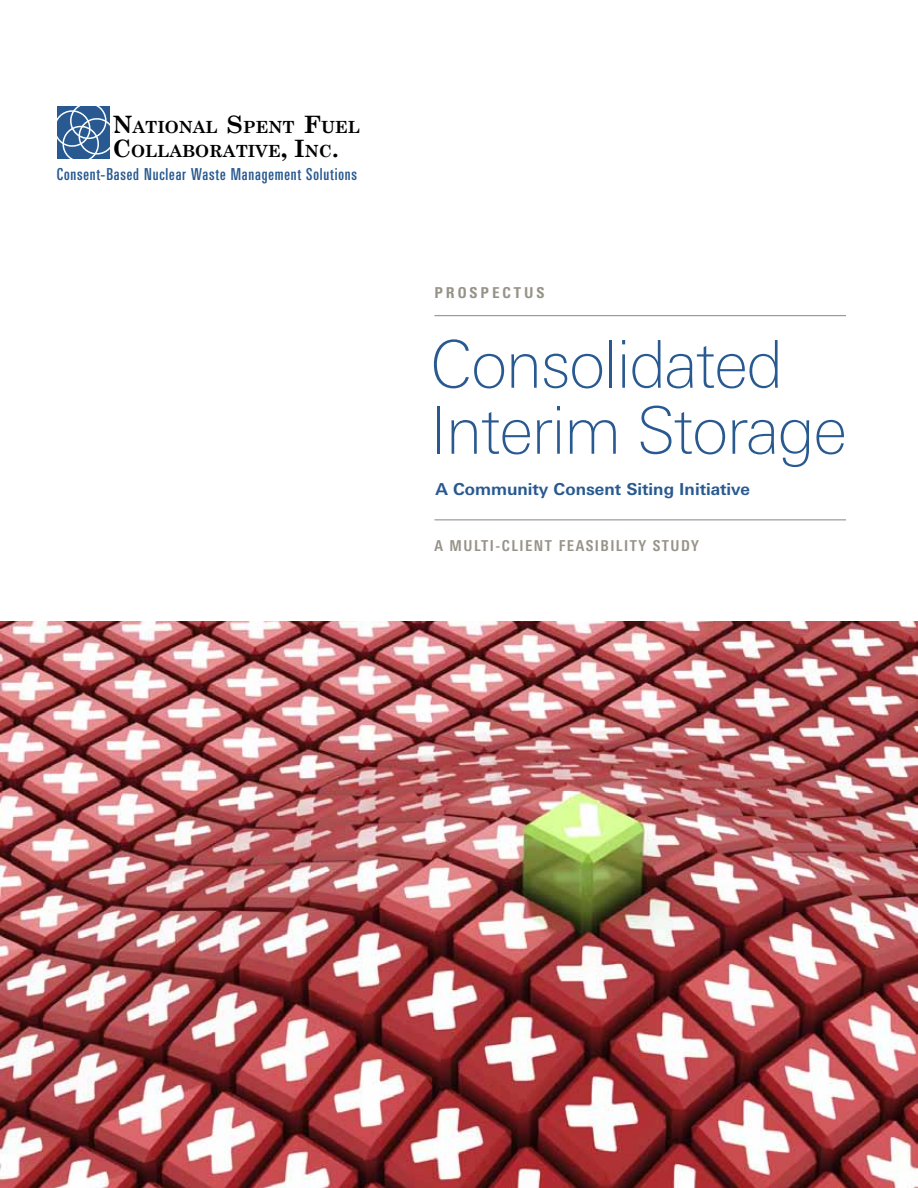
<style>
.page{position:relative;width:918px;height:1188px;background:#fff}
.page>*{position:absolute;margin:0;border:0;box-sizing:border-box;transform-origin:0 0}
.t1{font:100 66px/66px "Linotype Univers Basic";letter-spacing:-.02em;color:#285990}
.t2{font:700 16.8px/24px "Century Schoolbook";color:#000}
.t3{font:500 16.5px "Linotype Univers Comp";letter-spacing:.05em;color:#285990}
.t4{font:700 16.5px "Linotype Univers Basic";color:#285990}
.t5{font:700 condensed 15px "Linotype Univers";letter-spacing:.1em;color:#979389}
.t6{font:800 condensed 15px "Linotype Univers";letter-spacing:.2em;color:#979389}
.s1{font-size:24px}
</style>
<div class="page">
<svg style="left:57px;top:106px;width:53px;height:53px;background:#4e76a3"></svg>
<hr style="left:434px;top:315px;width:412px;height:1px;background:#979389">
<hr style="left:434px;top:519px;width:412px;height:1px;background:#979389">
<img style="left:0;top:621px;width:918px;height:567px">
<p class="t2" style="left:112px;top:115px;width:249px"><span class="s1">N</span>ATIONAL <span class="s1">S</span>PENT <span class="s1">F</span>UEL<br><span class="s1">C</span>OLLABORATIVE<span class="s1">, I</span>NC <span class="s1">.</span></p>
<p class="t3" style="left:57px;top:165px;width:302px">Consent-Based Nuclear Waste Management Solutions</p>
<p class="t6" style="left:434px;top:283px;width:112px">PROSPECTUS</p>
<h1 class="t1" style="left:430px;top:331px;width:418px">Consolidated<br>Interim Storage</h1>
<p class="t4" style="left:435px;top:479px;width:316px">A Community Consent Siting Initiative</p>
<p class="t5" style="left:434px;top:537px;width:266px">A MULTI-CLIENT FEASIBILITY STUDY</p>
</div>
